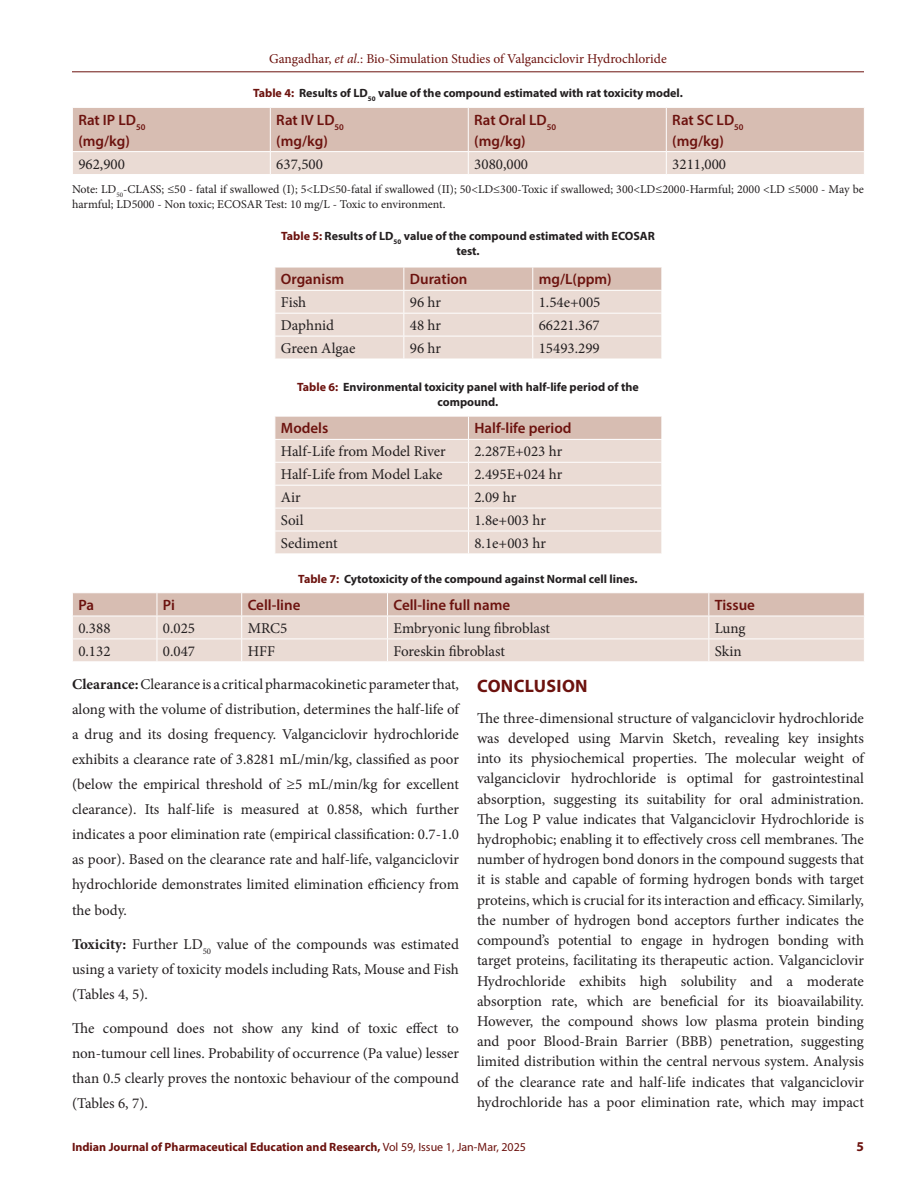
<style>
.page{position:relative;width:918px;height:1188px;background:#fff}
.page>*{position:absolute;margin:0;border:0;box-sizing:border-box;transform-origin:0 0}
.Heading_1{font:700 18px "Myriad Pro";letter-spacing:.02em;color:#6c120e}
.Body_text__FO{font:15px/20.2px "Minion Pro";color:#231f20;text-align:justify}
.Body_text{font:15px/25px "Minion Pro";letter-spacing:-.005em;color:#231f20;text-align:justify}
.Table_Body{font:15px "Minion Pro";color:#231f20}
.Table_Header{font:600 15px "Myriad Pro";color:#6c120e}
.t1{font:13.5px "Minion Pro";color:#6c120e}
.t2{font:700 13.5px "Myriad Pro";color:#6c120e}
.Table_Caption{font:700 12px/15px "Myriad Pro";color:#231f20;text-align:center}
.Table_Footnote{font:12px/15px "Minion Pro";color:#231f20}
.t3{font:700 12px "Myriad Pro";color:#6c120e}
.s1{font-style:italic}
.s2{color:#6c120e}
.s3{font-weight:700}
.s4{font-weight:400}
</style>
<div class="page">
<hr style="left:72px;top:72px;width:792px;height:1px;background:#6c120e">
<svg style="left:73px;top:107px;width:791px;height:67px;background:#dec8bf"></svg>
<svg style="left:275px;top:267px;width:387px;height:92px;background:#e6d5ce"></svg>
<svg style="left:275px;top:416px;width:387px;height:138px;background:#e7d7d0"></svg>
<svg style="left:72px;top:593px;width:792px;height:68px;background:#e4d2ca"></svg>
<p class="t1" style="left:269px;top:50px;width:399px">Gangadhar, <span class="s1">et al.</span>: Bio-Simulation Studies of Valganciclovir Hydrochloride</p>
<p class="Table_Header" style="left:78px;top:110px;width:69px">Rat IP LD<sub>50</sub></p>
<p class="Table_Header" style="left:78px;top:131px;width:53px">(mg/kg)</p>
<p class="Table_Caption" style="left:253px;top:85px;width:431px"><span class="s2">Table 4:</span> Results of LD<sub>50</sub> value of the compound estimated with rat toxicity model.</p>
<p class="Table_Header" style="left:276px;top:110px;width:69px">Rat IV LD<sub>50</sub></p>
<p class="Table_Header" style="left:276px;top:131px;width:53px">(mg/kg)</p>
<p class="Table_Header" style="left:474px;top:110px;width:83px">Rat Oral LD<sub>50</sub></p>
<p class="Table_Header" style="left:474px;top:131px;width:53px">(mg/kg)</p>
<p class="Table_Header" style="left:672px;top:110px;width:73px">Rat SC LD<sub>50</sub></p>
<p class="Table_Header" style="left:672px;top:131px;width:53px">(mg/kg)</p>
<p class="Table_Body" style="left:78px;top:154px;width:48px">962,900</p>
<p class="Table_Body" style="left:276px;top:154px;width:48px">637,500</p>
<p class="Table_Body" style="left:474px;top:154px;width:55px">3080,000</p>
<p class="Table_Body" style="left:672px;top:154px;width:55px">3211,000</p>
<p class="Table_Footnote" style="left:72px;top:182px;width:794px">Note: LD<sub>50</sub>-CLASS; ≤50 - fatal if swallowed (I); 5&lt;LD≤50-fatal if swallowed (II); 50&lt;LD≤300-Toxic if swallowed; 300&lt;LD≤2000-Harmful; 2000 &lt;LD ≤5000 - May be harmful; LD5000 - Non toxic; ECOSAR Test: 10 mg/L - Toxic to environment.</p>
<p class="Table_Caption" style="left:281px;top:228px;width:375px"><span class="s2">Table 5:</span> Results of LD<sub>50</sub> value of the compound estimated with ECOSAR test.</p>
<p class="Table_Header" style="left:281px;top:270px;width:65px">Organism</p>
<p class="Table_Header" style="left:410px;top:270px;width:59px">Duration</p>
<p class="Table_Header" style="left:539px;top:270px;width:75px">mg/L(ppm)</p>
<p class="Table_Body" style="left:281px;top:292px;width:27px">Fish</p>
<p class="Table_Body" style="left:410px;top:292px;width:33px">96 hr</p>
<p class="Table_Body" style="left:539px;top:292px;width:63px">1.54e+005</p>
<p class="Table_Body" style="left:281px;top:315px;width:55px">Daphnid</p>
<p class="Table_Body" style="left:410px;top:315px;width:33px">48 hr</p>
<p class="Table_Body" style="left:539px;top:315px;width:63px">66221.367</p>
<p class="Table_Body" style="left:281px;top:338px;width:76px">Green Algae</p>
<p class="Table_Body" style="left:410px;top:338px;width:33px">96 hr</p>
<p class="Table_Body" style="left:539px;top:338px;width:63px">15493.299</p>
<p class="Table_Caption" style="left:297px;top:379px;width:343px"><span class="s2">Table 6:</span> Environmental toxicity panel with half-life period of the compound.</p>
<p class="Table_Header" style="left:281px;top:419px;width:49px">Models</p>
<p class="Table_Header" style="left:474px;top:419px;width:99px">Half-life period</p>
<p class="Table_Body" style="left:281px;top:441px;width:166px">Half-Life from Model River</p>
<p class="Table_Body" style="left:474px;top:441px;width:90px">2.287E+023 hr</p>
<p class="Table_Body" style="left:281px;top:464px;width:163px">Half-Life from Model Lake</p>
<p class="Table_Body" style="left:474px;top:464px;width:90px">2.495E+024 hr</p>
<p class="Table_Body" style="left:281px;top:487px;width:21px">Air</p>
<p class="Table_Body" style="left:474px;top:487px;width:43px">2.09 hr</p>
<p class="Table_Body" style="left:281px;top:510px;width:24px">Soil</p>
<p class="Table_Body" style="left:474px;top:510px;width:73px">1.8e+003 hr</p>
<p class="Table_Body" style="left:281px;top:533px;width:58px">Sediment</p>
<p class="Table_Body" style="left:474px;top:533px;width:73px">8.1e+003 hr</p>
<p class="Table_Caption" style="left:298px;top:571px;width:341px"><span class="s2">Table 7:</span> Cytotoxicity of the compound against Normal cell lines.</p>
<p class="Table_Header" style="left:78px;top:595px;width:17px">Pa</p>
<p class="Table_Header" style="left:163px;top:595px;width:14px">Pi</p>
<p class="Table_Header" style="left:248px;top:595px;width:54px">Cell-line</p>
<p class="Table_Header" style="left:393px;top:595px;width:118px">Cell-line full name</p>
<p class="Table_Header" style="left:715px;top:595px;width:42px">Tissue</p>
<p class="Table_Body" style="left:78px;top:618px;width:34px">0.388</p>
<p class="Table_Body" style="left:163px;top:618px;width:34px">0.025</p>
<p class="Table_Body" style="left:248px;top:618px;width:41px">MRC5</p>
<p class="Table_Body" style="left:393px;top:618px;width:158px">Embryonic lung fibroblast</p>
<p class="Table_Body" style="left:715px;top:618px;width:32px">Lung</p>
<p class="Table_Body" style="left:78px;top:641px;width:34px">0.132</p>
<p class="Table_Body" style="left:163px;top:641px;width:34px">0.047</p>
<p class="Table_Body" style="left:248px;top:641px;width:29px">HFF</p>
<p class="Table_Body" style="left:393px;top:641px;width:113px">Foreskin fibroblast</p>
<p class="Table_Body" style="left:715px;top:641px;width:28px">Skin</p>
<p class="Body_text" style="left:72px;top:672px;width:389px"><span class="s3">Clearance:</span> Clearance is a critical pharmacokinetic parameter that, along with the volume of distribution, determines the half-life of a drug and its dosing frequency. Valganciclovir hydrochloride exhibits a clearance rate of 3.8281 mL/min/kg, classified as poor (below the empirical threshold of ≥5 mL/min/kg for excellent clearance). Its half-life is measured at 0.858, which further indicates a poor elimination rate (empirical classification: 0.7-1.0 as poor). Based on the clearance rate and half-life, valganciclovir hydrochloride demonstrates limited elimination efficiency from the body.</p>
<p class="Body_text" style="left:72px;top:931px;width:389px"><span class="s3">Toxicity:</span> Further LD<sub>50</sub> value of the compounds was estimated using a variety of toxicity models including Rats, Mouse and Fish (Tables 4, 5).</p>
<p class="Body_text" style="left:72px;top:1015px;width:389px">The compound does not show any kind of toxic effect to non-tumour cell lines. Probability of occurrence (Pa value) lesser than 0.5 clearly proves the nontoxic behaviour of the compound (Tables 6, 7).</p>
<p class="Heading_1" style="left:477px;top:674px;width:112px">CONCLUSION</p>
<p class="Body_text__FO" style="left:477px;top:708px;width:389px">The three-dimensional structure of valganciclovir hydrochloride was developed using Marvin Sketch, revealing key insights into its physiochemical properties. The molecular weight of valganciclovir hydrochloride is optimal for gastrointestinal absorption, suggesting its suitability for oral administration.<br>The Log P value indicates that Valganciclovir Hydrochloride is hydrophobic; enabling it to effectively cross cell membranes. The number of hydrogen bond donors in the compound suggests that it is stable and capable of forming hydrogen bonds with target proteins, which is crucial for its interaction and efficacy. Similarly, the number of hydrogen bond acceptors further indicates the compound’s potential to engage in hydrogen bonding with target proteins, facilitating its therapeutic action. Valganciclovir Hydrochloride exhibits high solubility and a moderate absorption rate, which are beneficial for its bioavailability.<br>However, the compound shows low plasma protein binding and poor Blood-Brain Barrier (BBB) penetration, suggesting limited distribution within the central nervous system. Analysis of the clearance rate and half-life indicates that valganciclovir hydrochloride has a poor elimination rate, which may impact</p>
<p class="t3" style="left:72px;top:1139px;width:456px">Indian Journal of Pharmaceutical Education and Research, <span class="s4">Vol 59, Issue 1, Jan-Mar, 2025</span></p>
<p class="t2" style="left:857px;top:1137px;width:9px">5</p>
</div>
